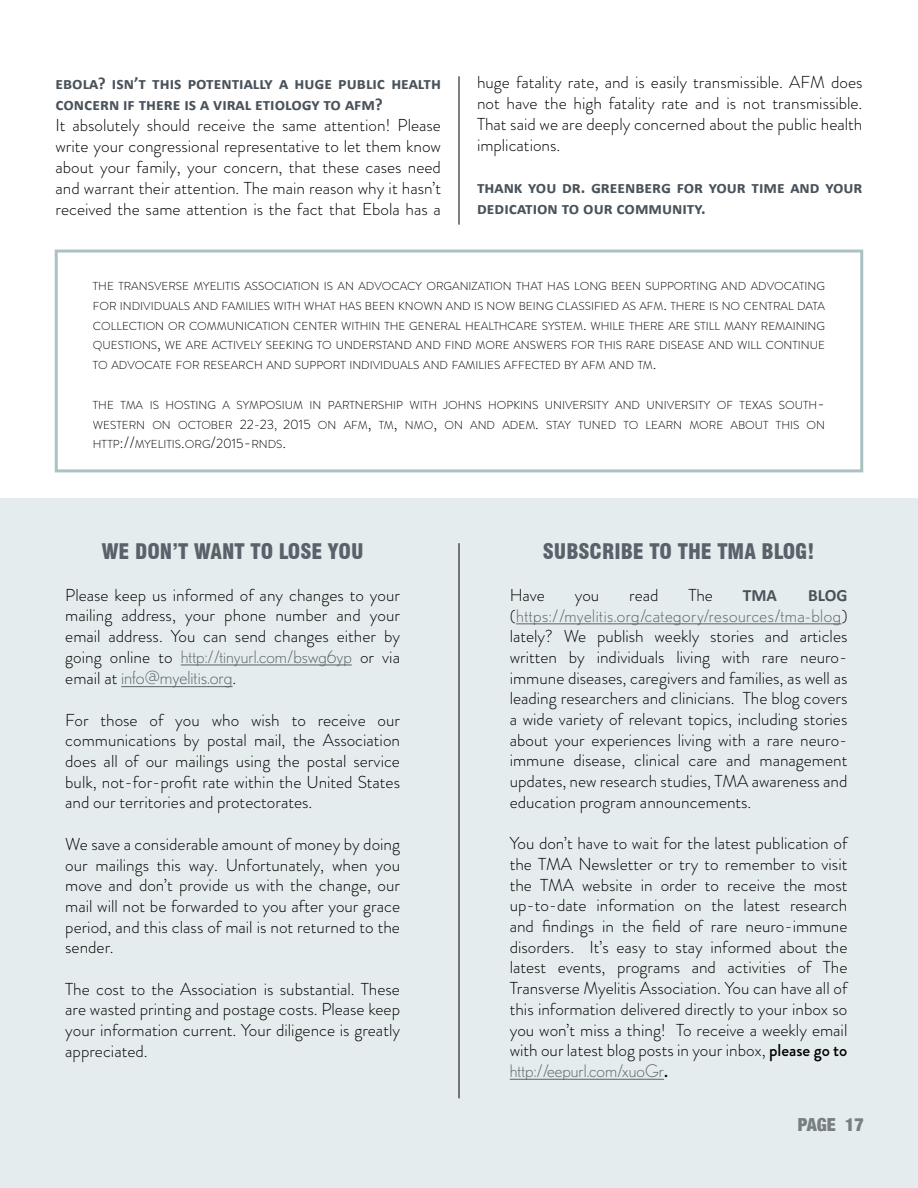
<style>
.page{position:relative;width:918px;height:1188px;background:#fff}
.page>*{position:absolute;margin:0;border:0;box-sizing:border-box;transform-origin:0 0}
.t1{font:900 condensed 21px "Swiss 721 BT";color:#59626a}
.t2{font:300 18px "Nobel";color:#59626a}
.t3{font:900 condensed 18px "Helvetica Neue";color:#636466}
.t4{font:300 17.25px/20.7px "Brandon Grotesque";color:#000;text-align:justify}
.t5{font:700 17.25px/21px "Calibri";color:#4a525a}
.t6{font:300 17.25px "Nobel";letter-spacing:.015em;color:#59626a}
.t7{font:300 11.55px/19.8px "Brandon Grotesque";color:#000;text-align:justify}
.s1{font-size:16.5px}
.s2{font-size:13.5px}
.s3{font-family:"Brandon Grotesque";color:#000}
.s4{font-family:"Brandon Grotesque";font-size:17.25px;color:#000}
.s5{font-weight:500}
.s6{font-family:"Brandon Grotesque";font-weight:500;color:#000}
</style>
<div class="page">
<div style="left:0;top:498px;width:918px;height:690px;background:#e5eced"></div>
<div style="left:55px;top:250px;width:808px;height:222px;border:3px solid #abc1c3"></div>
<hr style="left:459px;top:76px;width:1px;height:149px;background:#000">
<hr style="left:516px;top:624px;width:325px;height:1px;background:#59626a">
<hr style="left:510px;top:1079px;width:154px;height:1px;background:#59626a">
<hr style="left:459px;top:543px;width:1px;height:555px;background:#000">
<hr style="left:181px;top:665px;width:171px;height:1px;background:#59626a">
<hr style="left:121px;top:686px;width:112px;height:1px;background:#59626a">
<p class="t5" style="left:56px;top:73px;width:387px">ebola? isn’t this potentially a huge public health concern if there is a viral etiology to afm?</p>
<p class="t4" style="left:56px;top:115px;width:387px">It absolutely should receive the same attention! Please write your congressional representative to let them know about your family, your concern, that these cases need and warrant their attention. The main reason why it hasn’t received the same attention is the fact that Ebola has a</p>
<p class="t4" style="left:477px;top:72px;width:387px">huge fatality rate, and is easily transmissible. AFM does not have the high fatality rate and is not transmissible.<br>That said we are deeply concerned about the public health implications.</p>
<p class="t5" style="left:477px;top:177px;width:387px">thank you dr. greenberg for your time and your dedication to our community.</p>
<p class="t7" style="left:93px;top:276px;width:734px">THE TRANSVERSE MYELITIS ASSOCIATION IS AN ADVOCACY ORGANIZATION THAT HAS LONG BEEN SUPPORTING AND ADVOCATING FOR INDIVIDUALS AND FAMILIES WITH WHAT HAS BEEN KNOWN AND IS NOW BEING CLASSIFIED AS AFM<span class="s1">.</span> THERE IS NO CENTRAL DATA COLLECTION OR COMMUNICATION CENTER WITHIN THE GENERAL HEALTHCARE SYSTEM<span class="s1">.</span> WHILE THERE ARE STILL MANY REMAINING QUESTIONS<span class="s1">,</span> WE ARE ACTIVELY SEEKING TO UNDERSTAND AND FIND MORE ANSWERS FOR THIS RARE DISEASE AND WILL CONTINUE TO ADVOCATE FOR RESEARCH AND SUPPORT INDIVIDUALS AND FAMILIES AFFECTED BY AFM AND TM<span class="s1">.</span></p>
<p class="t7" style="left:93px;top:395px;width:734px">THE TMA IS HOSTING A SYMPOSIUM IN PARTNERSHIP WITH JOHNS HOPKINS UNIVERSITY AND UNIVERSITY OF TEXAS SOUTH<span class="s1">-</span>WESTERN ON OCTOBER <span class="s2">22-23, 2015</span> ON AFM<span class="s1">,</span> TM<span class="s1">,</span> NMO<span class="s1">,</span> ON AND ADEM<span class="s1">.</span> STAY TUNED TO LEARN MORE ABOUT THIS ON HTTP<span class="s1">://</span>MYELITIS<span class="s1">.</span>ORG<span class="s1">/</span><span class="s2">2015</span><span class="s1">-</span>RNDS<span class="s1">.</span></p>
<p class="t1" style="left:102px;top:539px;width:264px">WE DON’T WANT TO LOSE YOU</p>
<p class="t4" style="left:65px;top:584px;width:336px">Please keep us informed of any changes to your mailing address, your phone number and your email address. You can send changes either by</p>
<p class="t6" style="left:65px;top:647px;width:336px"><span class="s3">going online to</span> http://tinyurl.com/bswg6yp <span class="s3">or via</span></p>
<p class="t2" style="left:65px;top:668px;width:173px"><span class="s4">email at</span> info@myelitis.org<span class="s4">.</span></p>
<p class="t4" style="left:65px;top:709px;width:336px">For those of you who wish to receive our communications by postal mail, the Association does all of our mailings using the postal service bulk, not-for-profit rate within the United States and our territories and protectorates.</p>
<p class="t4" style="left:65px;top:834px;width:336px">We save a considerable amount of money by doing our mailings this way. Unfortunately, when you move and don’t provide us with the change, our mail will not be forwarded to you after your grace period, and this class of mail is not returned to the sender.</p>
<p class="t4" style="left:65px;top:979px;width:336px">The cost to the Association is substantial. These are wasted printing and postage costs. Please keep your information current. Your diligence is greatly appreciated.</p>
<p class="t1" style="left:543px;top:539px;width:273px">SUBSCRIBE TO THE TMA BLOG!</p>
<p class="t4" style="left:510px;top:585px;width:37px">Have</p>
<p class="t4" style="left:575px;top:585px;width:26px">you</p>
<p class="t4" style="left:629px;top:585px;width:31px">read</p>
<p class="t4" style="left:688px;top:585px;width:26px">The</p>
<p class="t5" style="left:743px;top:585px;width:36px">TMA</p>
<p class="t5" style="left:808px;top:585px;width:41px">BLOG</p>
<p class="t6" style="left:510px;top:606px;width:339px"><span class="s3">(</span>https://myelitis.org/category/resources/tma-blog<span class="s3">)</span></p>
<p class="t4" style="left:510px;top:626px;width:339px">lately? We publish weekly stories and articles written by individuals living with rare neuro&shy;immune diseases, caregivers and families, as well as leading researchers and clinicians. The blog covers a wide variety of relevant topics, including stories about your experiences living with a rare neuro&shy;immune disease, clinical care and management updates, new research studies, TMA awareness and education program announcements.</p>
<p class="t4" style="left:510px;top:833px;width:339px">You don’t have to wait for the latest publication of the TMA Newsletter or try to remember to visit the TMA website in order to receive the most up-to-date information on the latest research and findings in the field of rare neuro-immune disorders. It’s easy to stay informed about the latest events, programs and activities of The Transverse Myelitis Association. You can have all of this information delivered directly to your inbox so you won’t miss a thing! To receive a weekly email with our latest blog posts in your inbox, <span class="s5">please go to</span></p>
<p class="t6" style="left:510px;top:1061px;width:160px">http://eepurl.com/xuoGr<span class="s6">.</span></p>
<p class="t3" style="left:798px;top:1110px;width:68px">PAGE 17</p>
</div>
